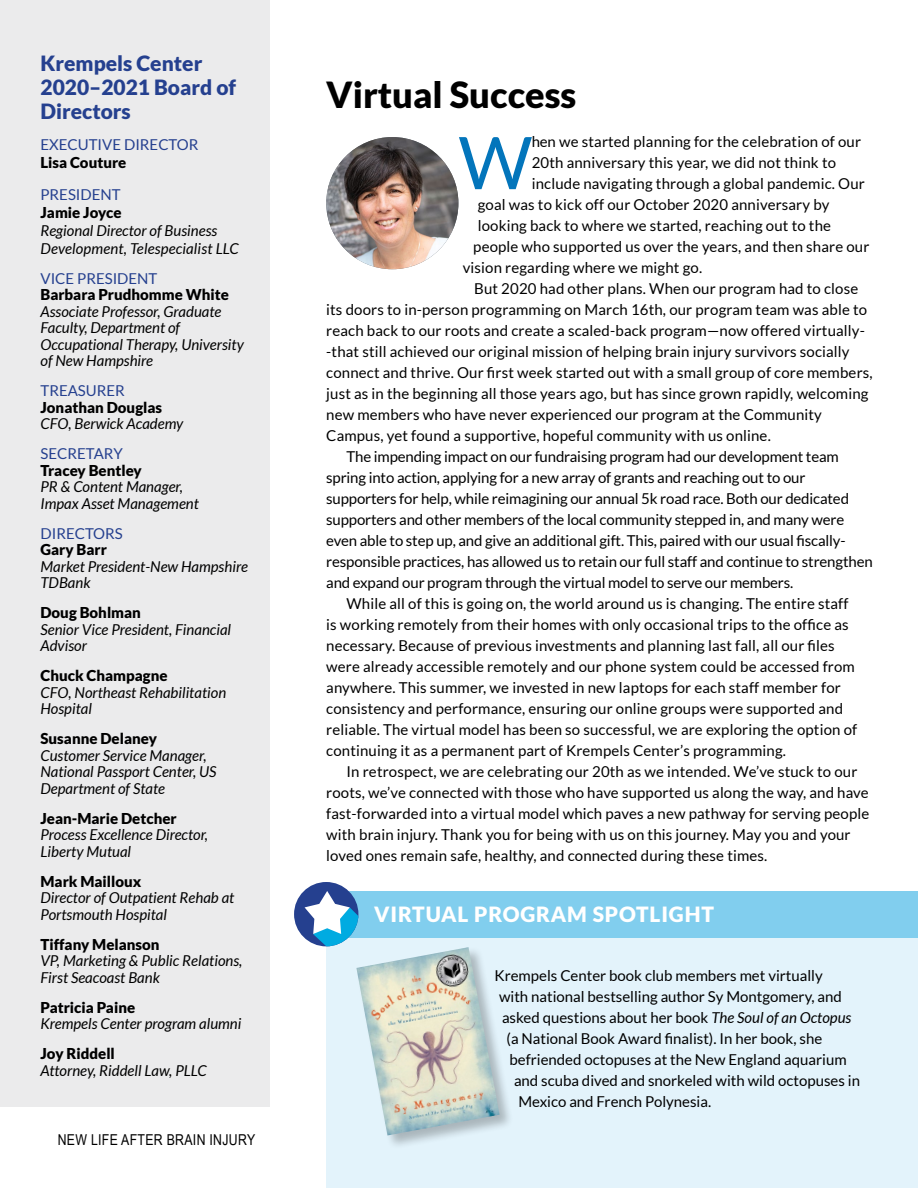
<style>
.page{position:relative;width:918px;height:1188px;background:#fff}
.page>*{position:absolute;margin:0;border:0;box-sizing:border-box;transform-origin:0 0}
.t1{font:72.6px "Lato";color:#0375bb}
.t2{font:900 36px "Lato";color:#000}
.t3{font:900 21px/24px "Lato";color:#25408f}
.t4{font:900 21px "Lato";letter-spacing:.04em;color:#fff}
.t5{font:15px "Lato";letter-spacing:.01em;color:#000}
.t6{font:italic 15px/16.5px "Lato";color:#000}
.t7{font:15px "Lato";letter-spacing:-.01em;color:#000}
.t8{font:900 15px "Lato";color:#000}
.t9{font:15px "Lato";color:#25408f}
.t10{font:15px "Arial Narrow";letter-spacing:.02em;color:#000}
.s1{font-style:italic}
</style>
<div class="page">
<div style="left:326px;top:938px;width:592px;height:250px;background:#e3f3fb"></div>
<div style="left:0;top:0;width:270px;height:1107px;background:#ebebec"></div>
<img style="left:326px;top:137px;width:132px;height:132px;border-radius:66px">
<div style="left:327px;top:891px;width:591px;height:46px;background:#81ceee"></div>
<div style="left:294px;top:882px;width:64px;height:64px;background:#25408f;border-radius:50%"></div>
<svg style="left:305px;top:891px;width:53px;height:55px"></svg>
<div style="left:356px;top:946px;width:158px;height:204px;background:#000;opacity:.25"></div>
<img style="left:356px;top:947px;width:144px;height:188px">
<h3 class="t3" style="left:40px;top:51px;width:197px">Krempels Center<br>2020–2021 Board of<br>Directors</h3>
<p class="t9" style="left:40px;top:137px;width:159px">EXECUTIVE DIRECTOR</p>
<p class="t8" style="left:40px;top:154px;width:87px">Lisa Couture</p>
<p class="t9" style="left:40px;top:186px;width:82px">PRESIDENT</p>
<p class="t8" style="left:40px;top:204px;width:83px">Jamie Joyce</p>
<p class="t6" style="left:40px;top:222px;width:200px;line-height:18px">Regional Director of Business<br>Development, Telespecialist LLC</p>
<p class="t9" style="left:40px;top:270px;width:118px">VICE PRESIDENT</p>
<p class="t8" style="left:40px;top:286px;width:190px">Barbara Prudhomme White</p>
<p class="t6" style="left:40px;top:304px;width:205px">Associate Professor, Graduate<br>Faculty, Department of<br>Occupational Therapy, University of New Hampshire</p>
<p class="t9" style="left:40px;top:383px;width:86px">TREASURER</p>
<p class="t8" style="left:40px;top:399px;width:123px">Jonathan Douglas</p>
<p class="t6" style="left:40px;top:416px;width:144px">CFO, Berwick Academy</p>
<p class="t9" style="left:40px;top:446px;width:84px">SECRETARY</p>
<p class="t8" style="left:40px;top:462px;width:103px">Tracey Bentley</p>
<p class="t6" style="left:40px;top:479px;width:160px">PR &amp; Content Manager,<br>Impax Asset Management</p>
<p class="t9" style="left:40px;top:525px;width:84px">DIRECTORS</p>
<p class="t8" style="left:40px;top:541px;width:68px">Gary Barr</p>
<p class="t6" style="left:40px;top:559px;width:209px">Market President-New Hampshire<br>TDBank</p>
<p class="t8" style="left:40px;top:604px;width:102px">Doug Bohlman</p>
<p class="t6" style="left:40px;top:622px;width:192px">Senior Vice President, Financial<br>Advisor</p>
<p class="t8" style="left:40px;top:667px;width:129px">Chuck Champagne</p>
<p class="t6" style="left:40px;top:685px;width:187px">CFO, Northeast Rehabilitation<br>Hospital</p>
<p class="t8" style="left:40px;top:730px;width:118px">Susanne Delaney</p>
<p class="t6" style="left:40px;top:748px;width:178px">Customer Service Manager,<br>National Passport Center, US<br>Department of State</p>
<p class="t8" style="left:40px;top:810px;width:138px">Jean-Marie Detcher</p>
<p class="t6" style="left:40px;top:827px;width:169px">Process Excellence Director,<br>Liberty Mutual</p>
<p class="t8" style="left:40px;top:873px;width:102px">Mark Mailloux</p>
<p class="t6" style="left:40px;top:890px;width:195px">Director of Outpatient Rehab at<br>Portsmouth Hospital</p>
<p class="t8" style="left:40px;top:936px;width:121px">Tiffany Melanson</p>
<p class="t6" style="left:40px;top:953px;width:203px">VP, Marketing &amp; Public Relations,<br>First Seacoast Bank</p>
<p class="t8" style="left:40px;top:999px;width:96px">Patricia Paine</p>
<p class="t6" style="left:40px;top:1016px;width:203px">Krempels Center program alumni</p>
<p class="t8" style="left:40px;top:1045px;width:76px">Joy Riddell</p>
<p class="t6" style="left:40px;top:1063px;width:168px">Attorney, Riddell Law, PLLC</p>
<p class="t10" style="left:58px;top:1129px;width:199px">NEW LIFE AFTER BRAIN INJURY</p>
<h2 class="t2" style="left:326px;top:74px;width:252px">Virtual Success</h2>
<h1 class="t1" style="left:458px;top:122px;width:76px">W</h1>
<p class="t5" style="left:532px;top:133px;width:331px">hen we started planning for the celebration of our</p>
<p class="t5" style="left:532px;top:154px;width:306px">20th anniversary this year, we did not think to</p>
<p class="t5" style="left:532px;top:175px;width:335px">include navigating through a global pandemic. Our</p>
<p class="t5" style="left:478px;top:196px;width:353px">goal was to kick off our October 2020 anniversary by</p>
<p class="t5" style="left:478px;top:217px;width:355px">looking back to where we started, reaching out to the</p>
<p class="t5" style="left:473px;top:238px;width:398px">people who supported us over the years, and then share our</p>
<p class="t5" style="left:463px;top:259px;width:241px">vision regarding where we might go.</p>
<p class="t5" style="left:474px;top:280px;width:386px">But 2020 had other plans. When our program had to close</p>
<p class="t5" style="left:326px;top:301px;width:542px">its doors to in-person programming on March 16th, our program team was able to</p>
<p class="t5" style="left:326px;top:322px;width:540px">reach back to our roots and create a scaled-back program—now offered virtually-</p>
<p class="t5" style="left:326px;top:343px;width:525px">-that still achieved our original mission of helping brain injury survivors socially</p>
<p class="t5" style="left:326px;top:364px;width:548px">connect and thrive. Our first week started out with a small group of core members,</p>
<p class="t5" style="left:326px;top:385px;width:544px">just as in the beginning all those years ago, but has since grown rapidly, welcoming</p>
<p class="t5" style="left:326px;top:406px;width:497px">new members who have never experienced our program at the Community</p>
<p class="t5" style="left:326px;top:427px;width:446px">Campus, yet found a supportive, hopeful community with us online.</p>
<p class="t7" style="left:347px;top:448px;width:494px">The impending impact on our fundraising program had our development team</p>
<p class="t7" style="left:326px;top:469px;width:481px">spring into action, applying for a new array of grants and reaching out to our</p>
<p class="t7" style="left:326px;top:490px;width:524px">supporters for help, while reimagining our annual 5k road race. Both our dedicated</p>
<p class="t7" style="left:326px;top:511px;width:519px">supporters and other members of the local community stepped in, and many were</p>
<p class="t7" style="left:326px;top:532px;width:521px">even able to step up, and give an additional gift. This, paired with our usual fiscally-</p>
<p class="t7" style="left:326px;top:553px;width:548px">responsible practices, has allowed us to retain our full staff and continue to strengthen</p>
<p class="t7" style="left:326px;top:574px;width:469px">and expand our program through the virtual model to serve our members.</p>
<p class="t5" style="left:347px;top:595px;width:504px">While all of this is going on, the world around us is changing. The entire staff</p>
<p class="t5" style="left:326px;top:616px;width:524px">is working remotely from their homes with only occasional trips to the office as</p>
<p class="t5" style="left:326px;top:637px;width:510px">necessary. Because of previous investments and planning last fall, all our files</p>
<p class="t5" style="left:326px;top:658px;width:530px">were already accessible remotely and our phone system could be accessed from</p>
<p class="t5" style="left:326px;top:679px;width:516px">anywhere. This summer, we invested in new laptops for each staff member for</p>
<p class="t5" style="left:326px;top:700px;width:518px">consistency and performance, ensuring our online groups were supported and</p>
<p class="t5" style="left:326px;top:721px;width:532px">reliable. The virtual model has been so successful, we are exploring the option of</p>
<p class="t5" style="left:326px;top:742px;width:461px">continuing it as a permanent part of Krempels Center’s programming.</p>
<p class="t5" style="left:347px;top:763px;width:512px">In retrospect, we are celebrating our 20th as we intended. We’ve stuck to our</p>
<p class="t5" style="left:326px;top:784px;width:544px">roots, we’ve connected with those who have supported us along the way, and have</p>
<p class="t5" style="left:326px;top:805px;width:545px">fast-forwarded into a virtual model which paves a new pathway for serving people</p>
<p class="t5" style="left:326px;top:826px;width:526px">with brain injury. Thank you for being with us on this journey. May you and your</p>
<p class="t5" style="left:326px;top:847px;width:443px">loved ones remain safe, healthy, and connected during these times.</p>
<h3 class="t4" style="left:374px;top:902px;width:341px">VIRTUAL PROGRAM SPOTLIGHT</h3>
<p class="t5" style="left:495px;top:967px;width:330px">Krempels Center book club members met virtually</p>
<p class="t5" style="left:499px;top:988px;width:344px">with national bestselling author Sy Montgomery, and</p>
<p class="t5" style="left:502px;top:1009px;width:351px">asked questions about her book <span class="s1">The Soul of an Octopus</span></p>
<p class="t5" style="left:507px;top:1030px;width:317px">(a National Book Award finalist). In her book, she</p>
<p class="t5" style="left:510px;top:1051px;width:339px">befriended octopuses at the New England aquarium</p>
<p class="t5" style="left:514px;top:1072px;width:347px">and scuba dived and snorkeled with wild octopuses in</p>
<p class="t5" style="left:519px;top:1093px;width:194px">Mexico and French Polynesia.</p>
</div>
